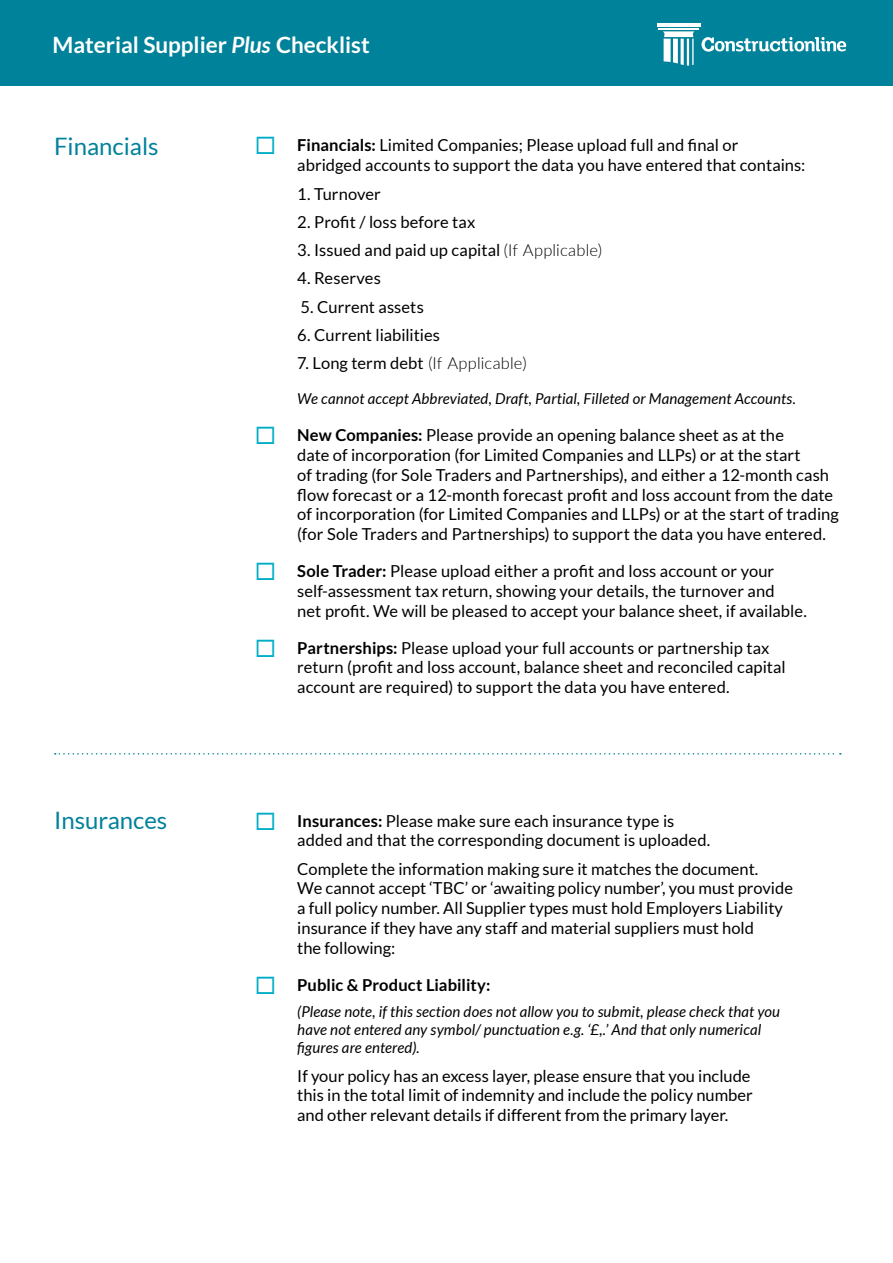
<style>
.page{position:relative;width:893px;height:1263px;background:#fff}
.page>*{position:absolute;margin:0;border:0;box-sizing:border-box;transform-origin:0 0}
.t1{font:24px "Lato";color:#00829a}
.t2{font:700 22.5px "Lato";color:#fff}
.t3{font:16.5px/19.8px "Lato";color:#000}
.t4{font:700 16.5px "Lato";letter-spacing:.005em;color:#000}
.t5{font:italic 15px/18px "Lato";letter-spacing:.01em;color:#000}
.s1{font-style:italic}
.s2{font-weight:700}
.s3{font-weight:300}
</style>
<div class="page">
<div style="left:0;top:0;width:893px;height:85px;background:#00829a"></div>
<hr style="left:658px;top:28px;width:41px;height:2px;background:#fff">
<hr style="left:657px;top:23px;width:44px;height:4px;background:#fff">
<svg style="left:663px;top:31px;width:32px;height:35px"></svg>
<svg style="left:701px;top:37px;width:145px;height:15px"></svg>
<svg style="left:55px;top:753px;width:786px;height:1px"></svg>
<h2 class="t2" style="left:52px;top:32px;width:319px">Material Supplier <span class="s1">Plus</span> Checklist</h2>
<h1 class="t1" style="left:54px;top:133px;width:106px">Financials</h1>
<p class="t3" style="left:297px;top:135px;width:510px"><span class="s2">Financials:</span> Limited Companies; Please upload full and final or abridged accounts to support the data you have entered that contains:</p>
<p class="t3" style="left:297px;top:184px;width:85px">1. Turnover</p>
<p class="t3" style="left:297px;top:212px;width:180px">2. Profit / loss before tax</p>
<p class="t3" style="left:297px;top:240px;width:306px">3. Issued and paid up capital <span class="s3">(If Applicable)</span></p>
<p class="t3" style="left:297px;top:268px;width:85px">4. Reserves</p>
<p class="t3" style="left:301px;top:297px;width:125px">5. Current assets</p>
<p class="t3" style="left:297px;top:325px;width:144px">6. Current liabilities</p>
<p class="t3" style="left:297px;top:353px;width:231px">7. Long term debt <span class="s3">(If Applicable)</span></p>
<p class="t5" style="left:297px;top:390px;width:500px">We cannot accept Abbreviated, Draft, Partial, Filleted or Management Accounts.</p>
<p class="t3" style="left:297px;top:425px;width:543px"><span class="s2">New Companies:</span> Please provide an opening balance sheet as at the<br>date of incorporation (for Limited Companies and LLPs) or at the start<br>of trading (for Sole Traders and Partnerships), and either a 12-month cash flow forecast or a 12-month forecast profit and loss account from the date of incorporation (for Limited Companies and LLPs) or at the start of trading (for Sole Traders and Partnerships) to support the data you have entered.</p>
<p class="t3" style="left:297px;top:561px;width:511px"><span class="s2">Sole Trader:</span> Please upload either a profit and loss account or your self-assessment tax return, showing your details, the turnover and<br>net profit. We will be pleased to accept your balance sheet, if available.</p>
<p class="t3" style="left:297px;top:637px;width:490px"><span class="s2">Partnerships:</span> Please upload your full accounts or partnership tax return (profit and loss account, balance sheet and reconciled capital account are required) to support the data you have entered.</p>
<h1 class="t1" style="left:54px;top:807px;width:115px">Insurances</h1>
<p class="t3" style="left:297px;top:810px;width:415px"><span class="s2">Insurances:</span> Please make sure each insurance type is added and that the corresponding document is uploaded.</p>
<p class="t3" style="left:297px;top:859px;width:497px">Complete the information making sure it matches the document.<br>We cannot accept ‘TBC’ or ‘awaiting policy number’, you must provide a full policy number. All Supplier types must hold Employers Liability insurance if they have any staff and material suppliers must hold<br>the following:</p>
<p class="t4" style="left:297px;top:975px;width:195px">Public &amp; Product Liability:</p>
<p class="t5" style="left:297px;top:1003px;width:484px">(Please note, if this section does not allow you to submit, please check that you have not entered any symbol/ punctuation e.g. ‘£,.’ And that only numerical figures are entered).</p>
<p class="t3" style="left:297px;top:1065px;width:457px">If your policy has an excess layer, please ensure that you include this in the total limit of indemnity and include the policy number and other relevant details if different from the primary layer.</p>
</div>
